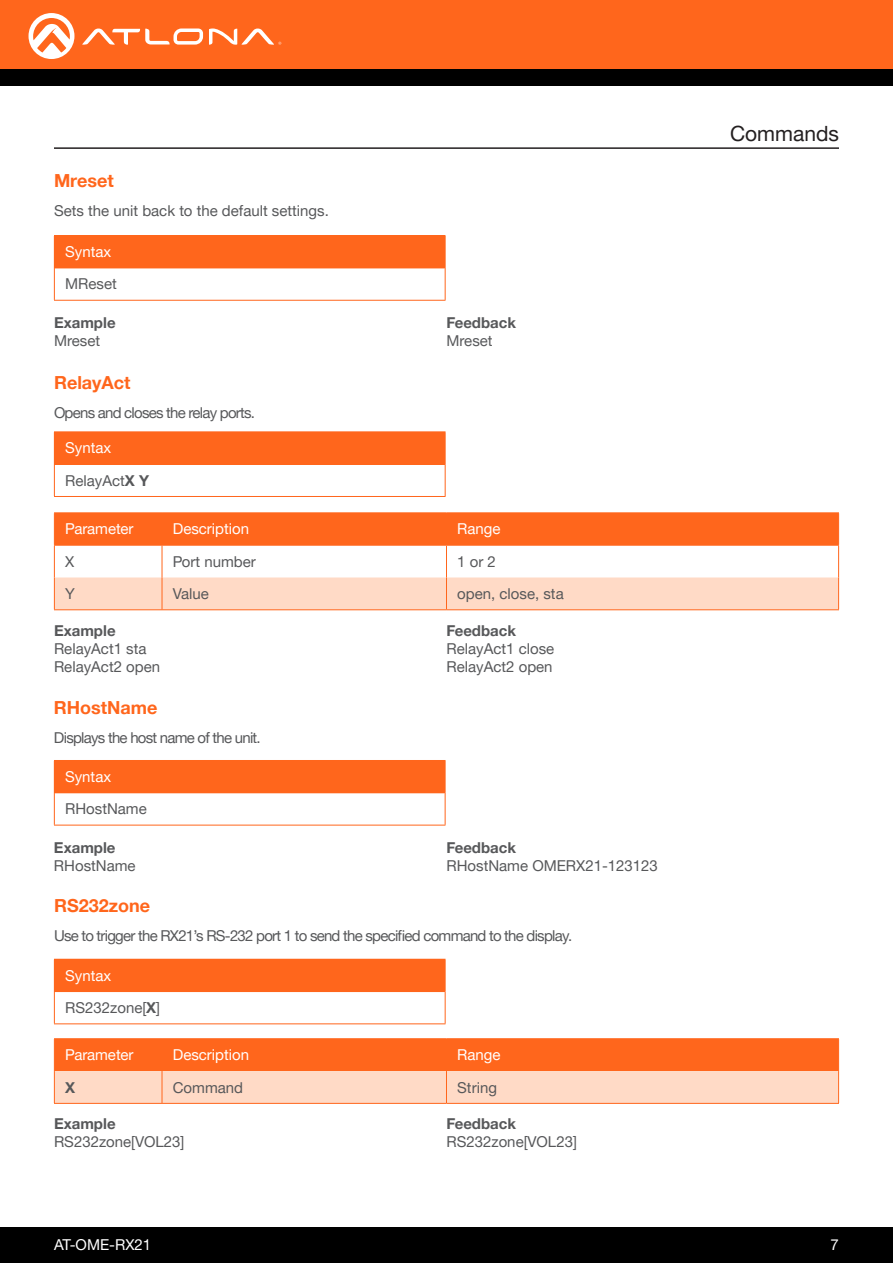
<style>
.page{position:relative;width:893px;height:1263px;background:#fff}
.page>*{position:absolute;margin:0;border:0;box-sizing:border-box;transform-origin:0 0}
.Non_TOC_Section_Head{font:21px "Helvetica Neue LTW1 G";color:#231f20}
.Command{font:700 18px "Helvetica Neue LTW1 G";color:#ff661c}
.General_Text{font:15px "Helvetica Neue LTW1 G";color:#57585a}
.General_Text-2{font:15px "Helvetica Neue LTW1 G";letter-spacing:-.05em;color:#57585a}
.General_Text_White{font:15px "Helvetica Neue LTW1 G";color:#fff}
.Numbered_Steps{font:15px "Helvetica Neue LTW1 G";color:#57585a}
.General_Text-3{font:700 15px "Helvetica Neue LTW1 G";color:#57585a}
.General_Bold_Text{font:700 15px "Helvetica Neue LTW1 G";color:#57585a}
.s1{font-weight:700}
</style>
<div class="page">
<div style="left:0;top:1227px;width:893px;height:36px;background:#000"></div>
<div style="left:0;top:0;width:893px;height:69px;background:#ff661c"></div>
<div style="left:0;top:69px;width:893px;height:16px;background:#000"></div>
<svg style="left:82px;top:29px;width:121px;height:16px"></svg>
<svg style="left:209px;top:28px;width:72px;height:17px"></svg>
<svg style="left:29px;top:13px;width:45px;height:46px"></svg>
<hr style="left:54px;top:147px;width:785px;height:2px;background:#231f20">
<div style="left:54px;top:959px;width:391px;height:32px;background:#ff661c"></div>
<hr style="left:445px;top:959px;width:1px;height:32px;background:#ff661c">
<hr style="left:54px;top:991px;width:1px;height:32px;background:#ff661c">
<hr style="left:55px;top:991px;width:390px;height:1px;background:#ff661c">
<hr style="left:445px;top:991px;width:1px;height:32px;background:#ff661c">
<hr style="left:54px;top:1023px;width:392px;height:1px;background:#ff661c">
<svg style="left:55px;top:1039px;width:783px;height:64px;background:#ff9f70"></svg>
<hr style="left:54px;top:1039px;width:1px;height:32px;background:#ff661c">
<hr style="left:54px;top:1038px;width:108px;height:1px;background:#ff661c">
<hr style="left:162px;top:1038px;width:284px;height:1px;background:#ff661c">
<hr style="left:446px;top:1038px;width:393px;height:1px;background:#ff661c">
<hr style="left:162px;top:1039px;width:1px;height:32px;background:#ff661c">
<hr style="left:446px;top:1039px;width:1px;height:32px;background:#ff661c">
<hr style="left:838px;top:1039px;width:1px;height:32px;background:#ff661c">
<hr style="left:54px;top:1071px;width:1px;height:32px;background:#ff661c">
<hr style="left:162px;top:1071px;width:1px;height:32px;background:#ff661c">
<hr style="left:446px;top:1071px;width:1px;height:32px;background:#ff661c">
<hr style="left:838px;top:1071px;width:1px;height:32px;background:#ff661c">
<hr style="left:54px;top:1103px;width:108px;height:1px;background:#ff661c">
<hr style="left:162px;top:1103px;width:284px;height:1px;background:#ff661c">
<hr style="left:446px;top:1103px;width:393px;height:1px;background:#ff661c">
<div style="left:54px;top:760px;width:391px;height:33px;background:#ff661c"></div>
<hr style="left:445px;top:761px;width:1px;height:32px;background:#ff661c">
<hr style="left:54px;top:793px;width:1px;height:32px;background:#ff661c">
<hr style="left:445px;top:793px;width:1px;height:32px;background:#ff661c">
<hr style="left:54px;top:825px;width:391px;height:1px;background:#ff661c">
<div style="left:54px;top:236px;width:391px;height:32px;background:#ff661c"></div>
<hr style="left:54px;top:235px;width:391px;height:1px;background:#ff661c">
<hr style="left:445px;top:236px;width:1px;height:32px;background:#ff661c">
<hr style="left:54px;top:268px;width:1px;height:32px;background:#ff661c">
<hr style="left:55px;top:268px;width:390px;height:1px;background:#ff661c">
<hr style="left:445px;top:268px;width:1px;height:32px;background:#ff661c">
<hr style="left:54px;top:300px;width:391px;height:1px;background:#ff661c">
<div style="left:54px;top:432px;width:391px;height:32px;background:#ff661c"></div>
<hr style="left:54px;top:431px;width:392px;height:1px;background:#ff661c">
<hr style="left:445px;top:432px;width:1px;height:32px;background:#ff661c">
<hr style="left:54px;top:464px;width:1px;height:32px;background:#ff661c">
<hr style="left:55px;top:464px;width:390px;height:1px;background:#ff661c">
<hr style="left:445px;top:464px;width:1px;height:32px;background:#ff661c">
<hr style="left:54px;top:496px;width:392px;height:1px;background:#ff661c">
<div style="left:55px;top:513px;width:783px;height:32px;background:#ff661c"></div>
<div style="left:55px;top:577px;width:783px;height:32px;background:#ffdac6"></div>
<hr style="left:54px;top:577px;width:1px;height:32px;background:#ff661c">
<hr style="left:162px;top:577px;width:1px;height:32px;background:#ff661c">
<hr style="left:446px;top:577px;width:1px;height:32px;background:#ff661c">
<hr style="left:838px;top:577px;width:1px;height:32px;background:#ff661c">
<hr style="left:54px;top:609px;width:108px;height:1px;background:#ff661c">
<hr style="left:162px;top:609px;width:284px;height:1px;background:#ff661c">
<hr style="left:446px;top:609px;width:393px;height:1px;background:#ff661c">
<hr style="left:54px;top:513px;width:1px;height:32px;background:#ff661c">
<hr style="left:54px;top:512px;width:108px;height:1px;background:#ff661c">
<hr style="left:162px;top:513px;width:1px;height:32px;background:#ff661c">
<hr style="left:162px;top:512px;width:284px;height:1px;background:#ff661c">
<hr style="left:446px;top:512px;width:393px;height:1px;background:#ff661c">
<hr style="left:446px;top:513px;width:1px;height:32px;background:#ff661c">
<hr style="left:838px;top:513px;width:1px;height:32px;background:#ff661c">
<hr style="left:54px;top:545px;width:1px;height:32px;background:#ff661c">
<hr style="left:54px;top:545px;width:108px;height:1px;background:#ff661c">
<hr style="left:162px;top:545px;width:1px;height:32px;background:#ff661c">
<hr style="left:162px;top:545px;width:284px;height:1px;background:#ff661c">
<hr style="left:446px;top:545px;width:393px;height:1px;background:#ff661c">
<hr style="left:446px;top:545px;width:1px;height:32px;background:#ff661c">
<hr style="left:838px;top:545px;width:1px;height:32px;background:#ff661c">
<p class="Command" style="left:54px;top:170px;width:61px">Mreset</p>
<p class="General_Text" style="left:54px;top:201px;width:276px">Sets the unit back to the default settings.</p>
<p class="General_Text_White" style="left:65px;top:243px;width:48px">Syntax</p>
<p class="Numbered_Steps" style="left:65px;top:275px;width:53px">MReset</p>
<p class="General_Text-3" style="left:54px;top:314px;width:63px">Example</p>
<p class="General_Text" style="left:54px;top:332px;width:48px">Mreset</p>
<p class="Command" style="left:54px;top:371px;width:78px">RelayAct</p>
<p class="General_Text-2" style="left:54px;top:403px;width:203px">Opens and closes the relay ports.</p>
<p class="General_Text-3" style="left:446px;top:314px;width:71px">Feedback</p>
<p class="General_Text" style="left:446px;top:332px;width:48px">Mreset</p>
<p class="General_Text_White" style="left:65px;top:439px;width:48px">Syntax</p>
<p class="Numbered_Steps" style="left:65px;top:471px;width:85px">RelayAct<span class="s1">X Y</span></p>
<p class="General_Text_White" style="left:65px;top:520px;width:70px">Parameter</p>
<p class="General_Text_White" style="left:173px;top:520px;width:78px">Description</p>
<p class="General_Text_White" style="left:457px;top:520px;width:45px">Range</p>
<p class="General_Text" style="left:65px;top:552px;width:11px">X</p>
<p class="General_Text" style="left:173px;top:552px;width:85px">Port number</p>
<p class="General_Text" style="left:457px;top:552px;width:40px">1 or 2</p>
<p class="General_Text" style="left:65px;top:584px;width:11px">Y</p>
<p class="General_Text" style="left:173px;top:584px;width:38px">Value</p>
<p class="General_Text" style="left:457px;top:584px;width:108px">open, close, sta</p>
<p class="General_Text-3" style="left:446px;top:622px;width:71px">Feedback</p>
<p class="General_Text" style="left:446px;top:640px;width:109px">RelayAct1 close</p>
<p class="General_Text" style="left:446px;top:658px;width:108px">RelayAct2 open</p>
<p class="General_Text-3" style="left:54px;top:622px;width:63px">Example</p>
<p class="General_Text" style="left:54px;top:640px;width:94px">RelayAct1 sta</p>
<p class="General_Text" style="left:54px;top:658px;width:108px">RelayAct2 open</p>
<p class="Command" style="left:54px;top:696px;width:105px">RHostName</p>
<p class="General_Text-2" style="left:54px;top:728px;width:208px">Displays the host name of the unit.</p>
<p class="General_Text_White" style="left:65px;top:767px;width:48px">Syntax</p>
<p class="General_Text" style="left:65px;top:800px;width:83px">RHostName</p>
<p class="General_Bold_Text" style="left:54px;top:838px;width:63px">Example</p>
<p class="General_Text" style="left:54px;top:856px;width:83px">RHostName</p>
<p class="General_Bold_Text" style="left:446px;top:838px;width:71px">Feedback</p>
<p class="General_Text" style="left:446px;top:856px;width:213px">RHostName OMERX21-123123</p>
<p class="Command" style="left:54px;top:894px;width:98px">RS232zone</p>
<p class="General_Text-2" style="left:54px;top:926px;width:520px">Use to trigger the RX21’s RS-232 port 1 to send the specified command to the display.</p>
<p class="General_Text_White" style="left:65px;top:966px;width:48px">Syntax</p>
<p class="Numbered_Steps" style="left:65px;top:998px;width:96px">RS232zone[<span class="s1">X</span>]</p>
<p class="General_Text_White" style="left:65px;top:1046px;width:70px">Parameter</p>
<p class="General_Text_White" style="left:173px;top:1046px;width:78px">Description</p>
<p class="General_Text_White" style="left:457px;top:1046px;width:45px">Range</p>
<p class="General_Text-3" style="left:65px;top:1078px;width:12px">X</p>
<p class="General_Text" style="left:173px;top:1078px;width:72px">Command</p>
<p class="General_Text" style="left:457px;top:1078px;width:41px">String</p>
<p class="General_Text-3" style="left:54px;top:1114px;width:63px">Example</p>
<p class="Numbered_Steps" style="left:54px;top:1132px;width:132px">RS232zone[VOL23]</p>
<p class="General_Text-3" style="left:446px;top:1114px;width:71px">Feedback</p>
<p class="Numbered_Steps" style="left:446px;top:1132px;width:132px">RS232zone[VOL23]</p>
<p class="Non_TOC_Section_Head" style="left:730px;top:120px;width:110px">Commands</p>
<p class="General_Text_White" style="left:54px;top:1235px;width:99px">AT-OME-RX21</p>
<p class="General_Text_White" style="left:831px;top:1235px;width:10px">7</p>
</div>
